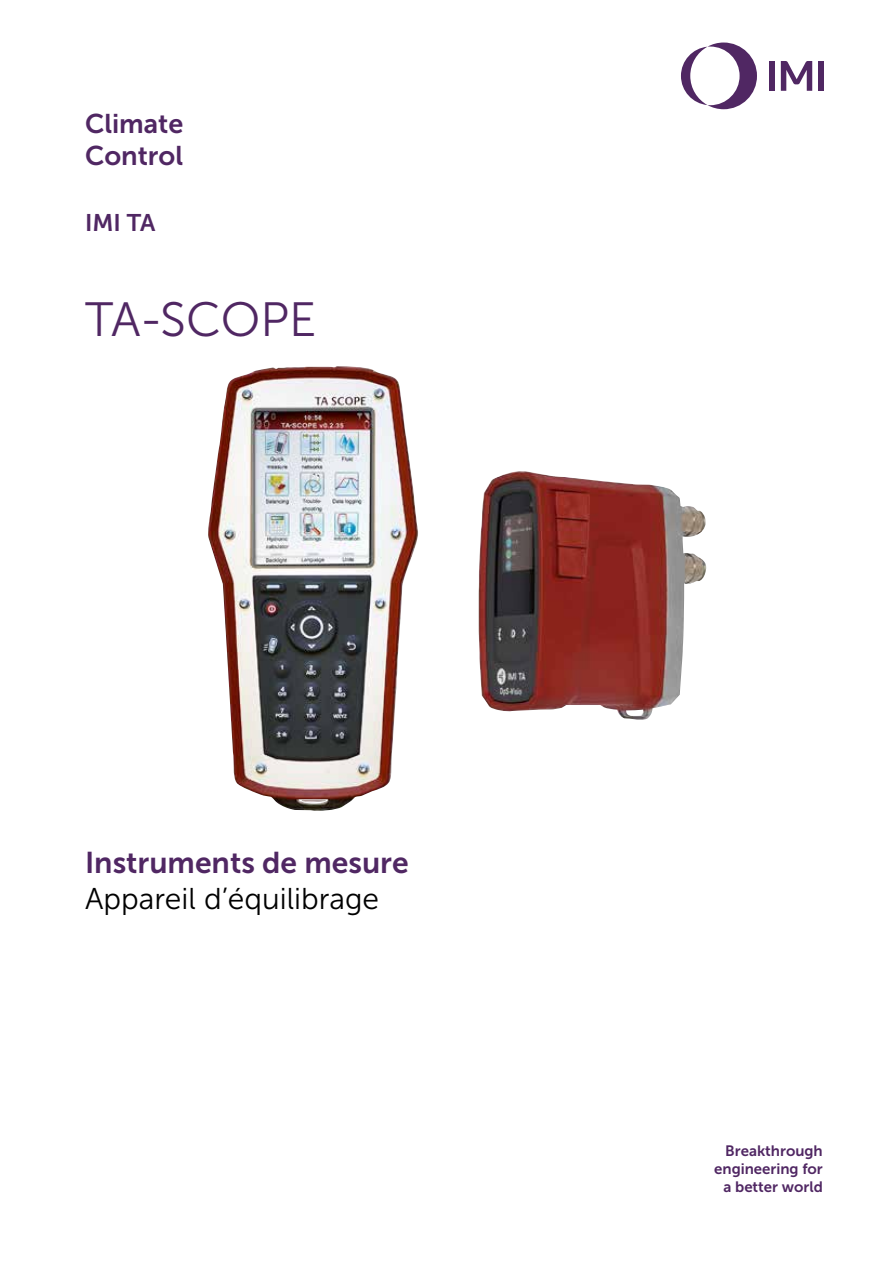
<style>
.page{position:relative;width:893px;height:1263px;background:#fff}
.page>*{position:absolute;margin:0;border:0;box-sizing:border-box;transform-origin:0 0}
.t1{font:48px "Museo Sans 300";color:#502763}
.t2{font:30px "Museo Sans 300";color:#000}
.t3{font:30px "Museo Sans 700";color:#502763}
.t4{font:27px/32.4px "Museo Sans 700";color:#502763}
.t5{font:24px "Museo Sans 700";color:#502763}
.t6{font:15px/18px "Museo Sans 700";color:#502763;text-align:right}
</style>
<div class="page">
<svg style="left:681px;top:43px;width:76px;height:66px"></svg>
<div style="left:769px;top:61px;width:6px;height:30px;background:#502763"></div>
<div style="left:818px;top:61px;width:6px;height:30px;background:#502763"></div>
<svg style="left:781px;top:61px;width:31px;height:30px"></svg>
<img style="left:208px;top:366px;width:499px;height:445px">
<h3 class="t4" style="left:85px;top:107px;width:100px">Climate<br>Control</h3>
<h3 class="t5" style="left:85px;top:210px;width:72px">IMI TA</h3>
<h1 class="t1" style="left:85px;top:293px;width:233px">TA-SCOPE</h1>
<h2 class="t3" style="left:85px;top:846px;width:325px">Instruments de mesure</h2>
<h2 class="t2" style="left:85px;top:882px;width:296px">Appareil d’équilibrage</h2>
<p class="t6" style="left:714px;top:1142px;width:110px">Breakthrough engineering for a better world</p>
</div>
